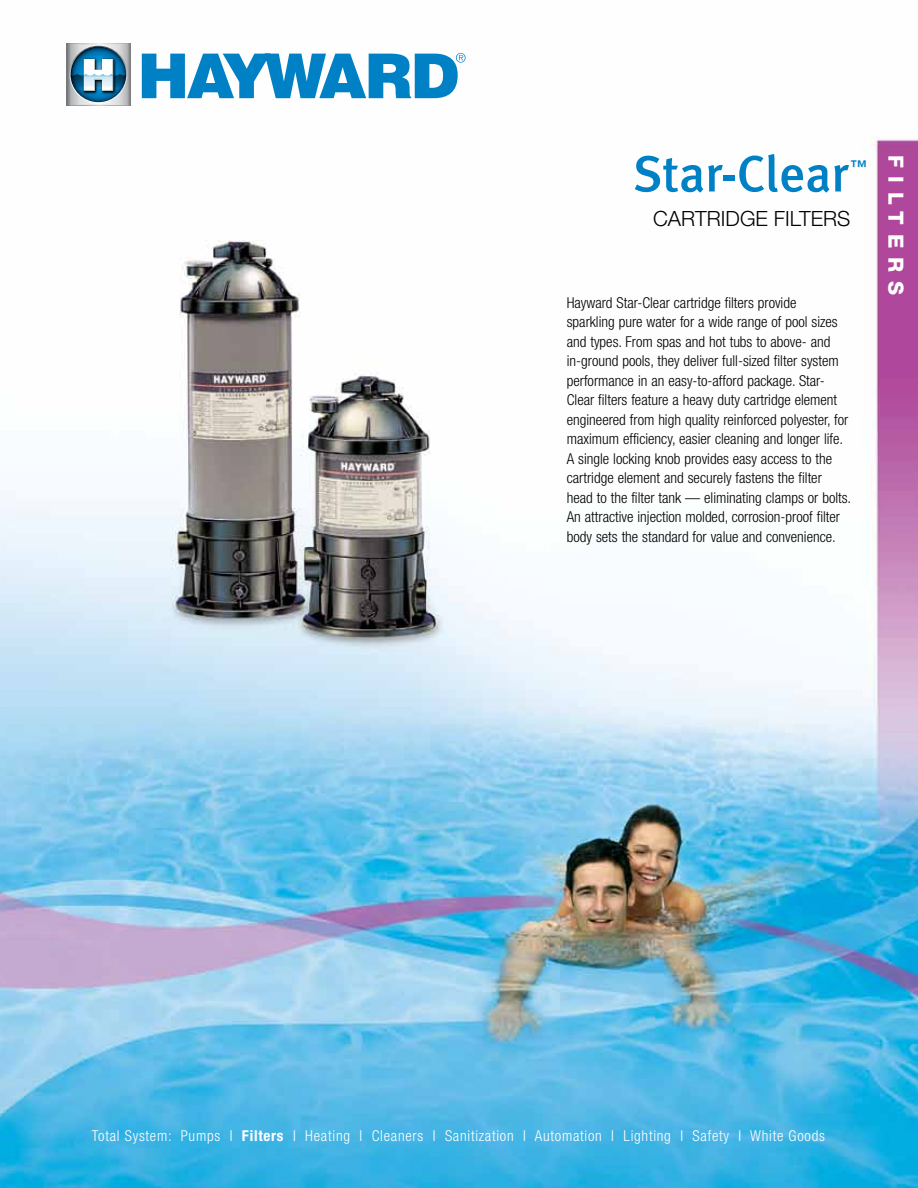
<style>
.page{position:relative;width:918px;height:1188px;background:#fff}
.page>*{position:absolute;margin:0;border:0;box-sizing:border-box;transform-origin:0 0}
.t1{font:500 51px "Meta Plus";color:#0081c6}
.t2{font:300 21px "Helvetica Neue LT Std";color:#000}
.t3{font:800 21px "Helvetica Neue LT Std";letter-spacing:.425em;color:#fff}
.t4{font:500 16.5px "Meta Plus";color:#0081c6}
.t5{font:300 condensed 15px/19.5px "Helvetica Neue LT Std";color:#000}
.t6{font:300 condensed 15px "Helvetica Neue LT Std";letter-spacing:.05em;color:#fff}
.s1{font-weight:700}
</style>
<div class="page">
<img style="left:0;top:98px;width:918px;height:1090px">
<img style="left:54px;top:43px;width:92px;height:80px">
<svg style="left:67px;top:43px;width:63px;height:1px"></svg>
<svg style="left:71px;top:47px;width:55px;height:55px"></svg>
<svg style="left:67px;top:59px;width:63px;height:47px"></svg>
<svg style="left:142px;top:53px;width:324px;height:45px"></svg>
<h1 class="t1" style="left:633px;top:144px;width:217px">Star-Clear</h1>
<p class="t4" style="left:850px;top:157px;width:18px">™</p>
<h2 class="t2" style="left:653px;top:205px;width:199px">CARTRIDGE FILTERS</h2>
<p class="t5" style="left:567px;top:293px;width:286px">Hayward Star-Clear cartridge filters provide<br>sparkling pure water for a wide range of pool sizes and types. From spas and hot tubs to above- and in-ground pools, they deliver full-sized filter system performance in an easy-to-afford package. Star-Clear filters feature a heavy duty cartridge element engineered from high quality reinforced polyester, for maximum efficiency, easier cleaning and longer life.<br>A single locking knob provides easy access to the cartridge element and securely fastens the filter head to the filter tank — eliminating clamps or bolts.<br>An attractive injection molded, corrosion-proof filter body sets the standard for value and convenience.</p>
<h2 class="t3" style="left:908px;top:155px;width:142px;rotate:90deg">FILTERS</h2>
<p class="t6" style="left:92px;top:1127px;width:734px">Total System: Pumps I <span class="s1">Filters</span> I Heating I Cleaners I Sanitization I Automation I Lighting I Safety I White Goods</p>
</div>
